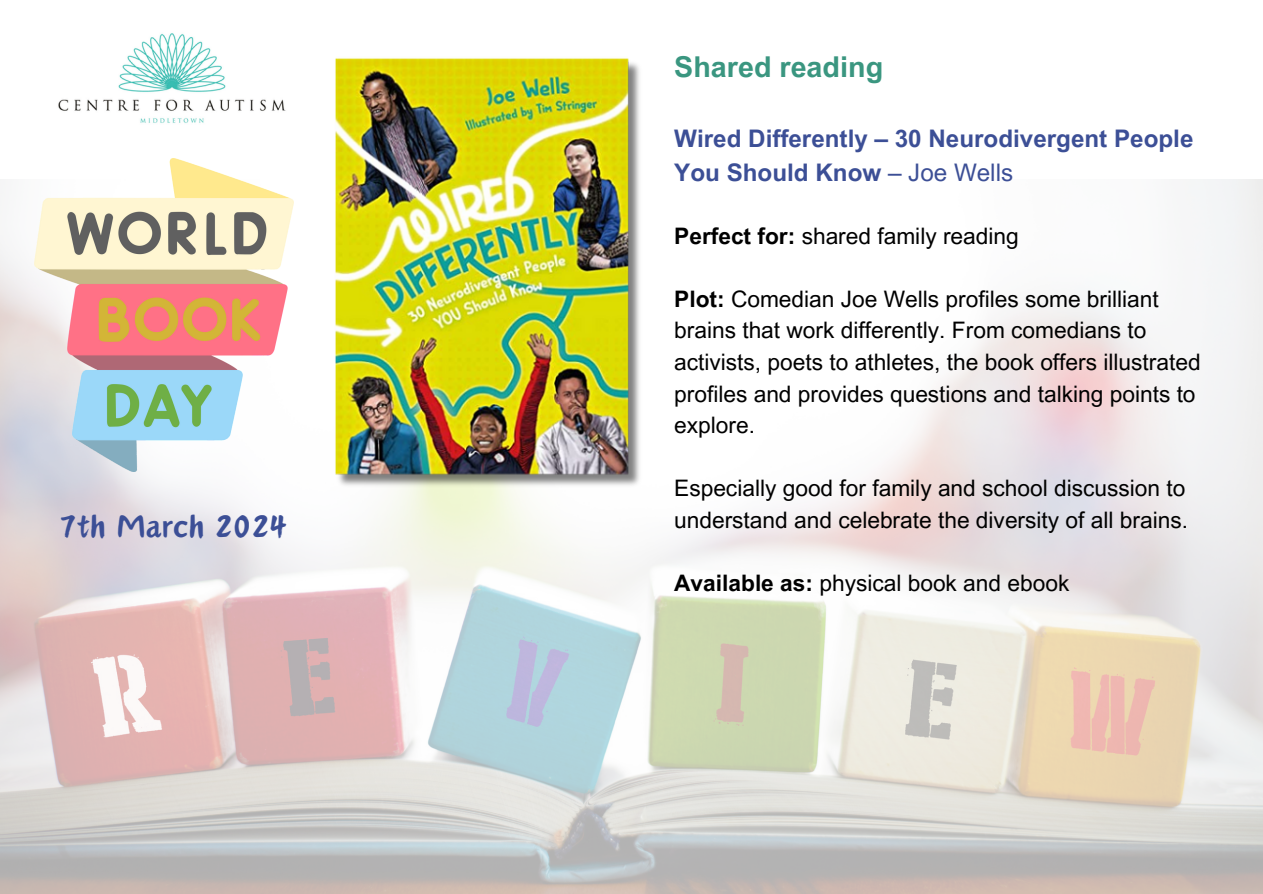
<style>
.page{position:relative;width:1263px;height:894px;background:#fff}
.page>*{position:absolute;margin:0;border:0;box-sizing:border-box;transform-origin:0 0}
.t1{font:40.5px "Canva Oriental Brush";color:#3c4f96}
.t2{font:700 28.65px "Arial MT Pro";color:#3a9680}
.t3{font:700 24.15px/33.8px "Arial MT Pro";color:#3c4f96}
.t4{font:22.65px/31.5px "Arial MT Pro";color:#000}
.s1{font-weight:400}
.s2{font-weight:700}
</style>
<div class="page">
<img style="left:0;top:179px;width:1263px;height:714px">
<img style="left:58px;top:33px;width:228px;height:90px">
<img style="left:35px;top:159px;width:258px;height:312px">
<img style="left:334px;top:58px;width:309px;height:435px">
<p class="t1" style="left:59px;top:509px;width:230px">7th March 2024</p>
<p class="t2" style="left:674px;top:56px;width:210px">Shared reading</p>
<p class="t3" style="left:674px;top:125px;width:521px">Wired Differently – 30 Neurodivergent People<br>You Should Know <span class="s1">– Joe Wells</span></p>
<p class="t4" style="left:674px;top:223px;width:346px"><span class="s2">Perfect for:</span> shared family reading</p>
<p class="t4" style="left:674px;top:286px;width:528px"><span class="s2">Plot:</span> Comedian Joe Wells profiles some brilliant brains that work differently. From comedians to activists, poets to athletes, the book offers illustrated profiles and provides questions and talking points to explore.</p>
<p class="t4" style="left:674px;top:475px;width:515px">Especially good for family and school discussion to understand and celebrate the diversity of all brains.</p>
<p class="t4" style="left:674px;top:569px;width:397px"><span class="s2">Available as:</span> physical book and ebook</p>
</div>
